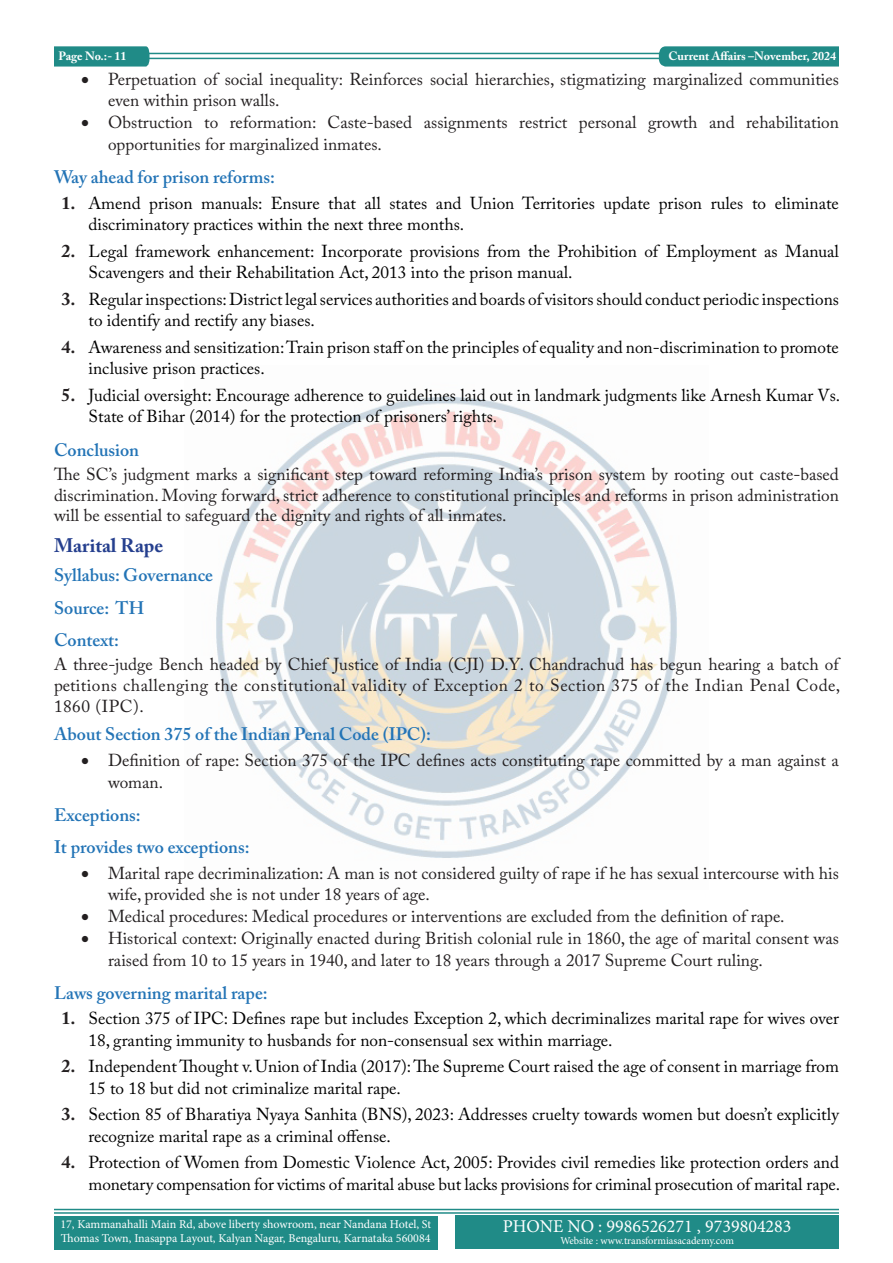
<style>
.page{position:relative;width:893px;height:1263px;background:#fff}
.page>*{position:absolute;margin:0;border:0;box-sizing:border-box;transform-origin:0 0}
.Main_Heading{font:700 19.5px "Adobe Caslon Pro";color:#253f8e}
.Sub_heading{font:600 18px "Adobe Caslon Pro";color:#2374b6}
.t1{font:18px "Minion Pro";color:#fff}
.t2{font:17.25px/21.8px "Adobe Caslon Pro";color:#000}
.Paragraph{font:17.25px/21.8px "Adobe Caslon Pro";color:#231f20}
.t3{font:12px/14.4px "Minion Pro";letter-spacing:-.005em;color:#fff}
.t4{font:700 12px "Adobe Caslon Pro";color:#fff}
.t5{font:10.5px "Minion Pro";color:#fff}
.s1{font-weight:700;font-size:18px;color:#231f20}
</style>
<div class="page">
<hr style="left:148px;top:53px;width:691px;height:1px;background:#208b87">
<hr style="left:148px;top:58px;width:690px;height:1px;background:#208b87">
<svg style="left:54px;top:46px;width:96px;height:21px;background:#2a908c"></svg>
<svg style="left:659px;top:46px;width:180px;height:21px;background:#29908c"></svg>
<hr style="left:54px;top:1209px;width:785px;height:1px;background:#208b87">
<hr style="left:54px;top:1212px;width:785px;height:2px;background:#208b87">
<div style="left:54px;top:1216px;width:383px;height:33px;background:#208b87"></div>
<div style="left:455px;top:1216px;width:384px;height:33px;background:#208b87"></div>
<img style="left:216px;top:397px;width:461px;height:461px">
<p class="t4" style="left:59px;top:49px;width:70px">Page No.:- 11</p>
<p class="t4" style="left:668px;top:49px;width:169px">Current Affairs –November, 2024</p>
<p class="Paragraph" style="left:108px;top:68px;width:732px;text-indent:-27px">• Perpetuation of social inequality: Reinforces social hierarchies, stigmatizing marginalized communities even within prison walls.</p>
<p class="Paragraph" style="left:108px;top:111px;width:732px;text-indent:-27px">• Obstruction to reformation: Caste-based assignments restrict personal growth and rehabilitation opportunities for marginalized inmates.</p>
<p class="Sub_heading" style="left:54px;top:166px;width:222px">Way ahead for prison reforms:</p>
<p class="t2" style="left:88px;top:192px;width:752px;text-indent:-27px"><span class="s1">1.</span> Amend prison manuals: Ensure that all states and Union Territories update prison rules to eliminate discriminatory practices within the next three months.</p>
<p class="t2" style="left:88px;top:240px;width:752px;text-indent:-27px"><span class="s1">2.</span> Legal framework enhancement: Incorporate provisions from the Prohibition of Employment as Manual<br>Scavengers and their Rehabilitation Act, 2013 into the prison manual.</p>
<p class="t2" style="left:88px;top:288px;width:752px;text-indent:-27px"><span class="s1">3.</span> Regular inspections: District legal services authorities and boards of visitors should conduct periodic inspections to identify and rectify any biases.</p>
<p class="t2" style="left:88px;top:336px;width:752px;text-indent:-27px"><span class="s1">4.</span> Awareness and sensitization: Train prison staff on the principles of equality and non-discrimination to promote inclusive prison practices.</p>
<p class="t2" style="left:88px;top:384px;width:753px;text-indent:-27px"><span class="s1">5.</span> Judicial oversight: Encourage adherence to guidelines laid out in landmark judgments like Arnesh Kumar Vs.<br>State of Bihar (2014) for the protection of prisoners’ rights.</p>
<p class="Sub_heading" style="left:54px;top:439px;width:87px">Conclusion</p>
<p class="Paragraph" style="left:54px;top:464px;width:786px;line-height:20.7px;text-align:justify">The SC’s judgment marks a significant step toward reforming India’s prison system by rooting out caste-based discrimination. Moving forward, strict adherence to constitutional principles and reforms in prison administration will be essential to safeguard the dignity and rights of all inmates.</p>
<p class="Main_Heading" style="left:54px;top:534px;width:111px">Marital Rape</p>
<p class="Sub_heading" style="left:54px;top:564px;width:161px">Syllabus: Governance</p>
<p class="Sub_heading" style="left:54px;top:597px;width:92px">Source: TH</p>
<p class="Sub_heading" style="left:54px;top:629px;width:67px">Context:</p>
<p class="Paragraph" style="left:54px;top:654px;width:788px;line-height:20.7px;text-align:justify">A three-judge Bench headed by Chief Justice of India (CJI) D.Y. Chandrachud has begun hearing a batch of petitions challenging the constitutional validity of Exception 2 to Section 375 of the Indian Penal Code, 1860 (IPC).</p>
<p class="Sub_heading" style="left:54px;top:724px;width:379px">About Section 375 of the Indian Penal Code (IPC):</p>
<p class="Paragraph" style="left:108px;top:749px;width:732px;text-indent:-27px">• Definition of rape: Section 375 of the IPC defines acts constituting rape committed by a man against a woman.</p>
<p class="Sub_heading" style="left:54px;top:804px;width:88px">Exceptions:</p>
<p class="Sub_heading" style="left:54px;top:836px;width:197px">It provides two exceptions:</p>
<p class="Paragraph" style="left:108px;top:862px;width:732px;text-indent:-27px">• Marital rape decriminalization: A man is not considered guilty of rape if he has sexual intercourse with his wife, provided she is not under 18 years of age.</p>
<p class="Paragraph" style="left:81px;top:905px;width:705px">• Medical procedures: Medical procedures or interventions are excluded from the definition of rape.</p>
<p class="Paragraph" style="left:108px;top:927px;width:732px;text-indent:-27px">• Historical context: Originally enacted during British colonial rule in 1860, the age of marital consent was raised from 10 to 15 years in 1940, and later to 18 years through a 2017 Supreme Court ruling.</p>
<p class="Sub_heading" style="left:54px;top:982px;width:215px">Laws governing marital rape:</p>
<p class="t2" style="left:88px;top:1007px;width:752px;text-indent:-27px"><span class="s1">1.</span> Section 375 of IPC: Defines rape but includes Exception 2, which decriminalizes marital rape for wives over<br>18, granting immunity to husbands for non-consensual sex within marriage.</p>
<p class="t2" style="left:88px;top:1055px;width:752px;text-indent:-27px"><span class="s1">2.</span> Independent Thought v. Union of India (2017): The Supreme Court raised the age of consent in marriage from<br>15 to 18 but did not criminalize marital rape.</p>
<p class="t2" style="left:88px;top:1103px;width:752px;text-indent:-27px"><span class="s1">3.</span> Section 85 of Bharatiya Nyaya Sanhita (BNS), 2023: Addresses cruelty towards women but doesn’t explicitly recognize marital rape as a criminal offense.</p>
<p class="t2" style="left:62px;top:1151px;width:780px;text-align:right"><span class="s1">4.</span> Protection of Women from Domestic Violence Act, 2005: Provides civil remedies like protection orders and monetary compensation for victims of marital abuse but lacks provisions for criminal prosecution of marital rape.</p>
<p class="t3" style="left:60px;top:1217px;width:372px">17, Kammanahalli Main Rd, above liberty showroom, near Nandana Hotel, St<br>Thomas Town, Inasappa Layout, Kalyan Nagar, Bengaluru, Karnataka 560084</p>
<p class="t1" style="left:503px;top:1214px;width:290px">PHONE NO : 9986526271 , 9739804283</p>
<p class="t5" style="left:560px;top:1234px;width:175px">Website : www.transformiasacademy.com</p>
</div>
